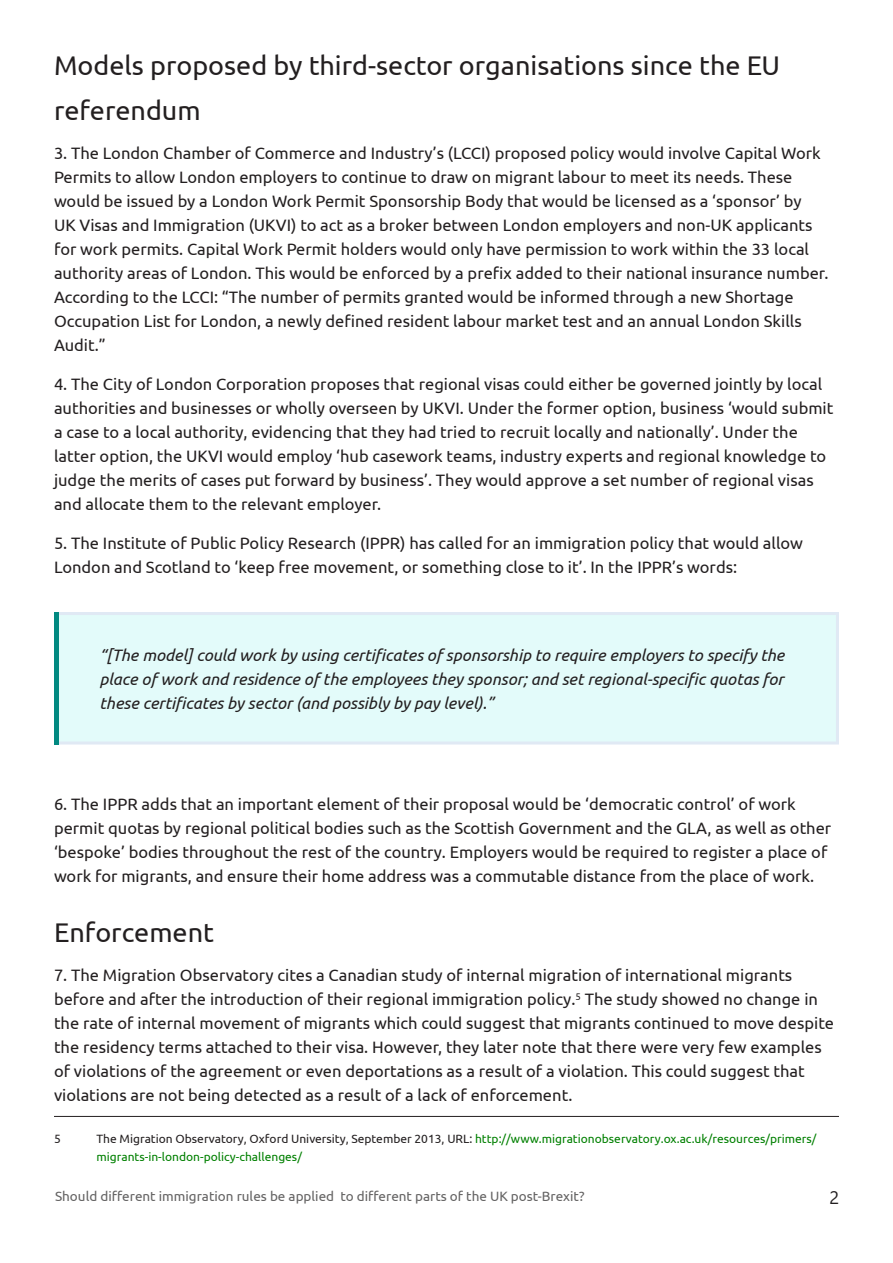
<style>
.page{position:relative;width:893px;height:1263px;background:#fff}
.page>*{position:absolute;margin:0;border:0;box-sizing:border-box;transform-origin:0 0}
.No_Spacing{font:27px/45px "Ubuntu";color:#231f20}
.t1{font:18px "Segoe UI";color:#231f20}
.No_Spacing-2{font:16.5px/24px "Ubuntu";color:#231f20}
.t2{font:italic 16.5px/24px "Ubuntu";color:#231f20;text-align:justify}
.t3{font:13.5px "Ubuntu";color:#646363}
.Footnote_style{font:12px/18px "Ubuntu";color:#008000}
.Footnote_style-2{font:12px "Ubuntu";color:#231f20}
.s1{color:#231f20}
</style>
<div class="page">
<div style="left:56px;top:613px;width:781px;height:130px;background:#e3fbfa"></div>
<div style="left:54px;top:612px;width:785px;height:132px;border:3px solid #e0e9f4"></div>
<hr style="left:54px;top:612px;width:4px;height:132px;background:#018981">
<hr style="left:54px;top:1116px;width:785px;height:1px;background:#231f20">
<p class="No_Spacing" style="left:54px;top:42px;width:728px">Models proposed by third-sector organisations since the EU referendum</p>
<p class="No_Spacing-2" style="left:54px;top:141px;width:776px">3. The London Chamber of Commerce and Industry’s (LCCI) proposed policy would involve Capital Work Permits to allow London employers to continue to draw on migrant labour to meet its needs. These would be issued by a London Work Permit Sponsorship Body that would be licensed as a ‘sponsor’ by<br>UK Visas and Immigration (UKVI) to act as a broker between London employers and non-UK applicants for work permits. Capital Work Permit holders would only have permission to work within the 33 local authority areas of London. This would be enforced by a prefix added to their national insurance number.<br>According to the LCCI: “The number of permits granted would be informed through a new Shortage Occupation List for London, a newly defined resident labour market test and an annual London Skills Audit.”</p>
<p class="No_Spacing-2" style="left:54px;top:372px;width:781px">4. The City of London Corporation proposes that regional visas could either be governed jointly by local authorities and businesses or wholly overseen by UKVI. Under the former option, business ‘would submit a case to a local authority, evidencing that they had tried to recruit locally and nationally’. Under the latter option, the UKVI would employ ‘hub casework teams, industry experts and regional knowledge to judge the merits of cases put forward by business’. They would approve a set number of regional visas and allocate them to the relevant employer.</p>
<p class="No_Spacing-2" style="left:54px;top:531px;width:750px">5. The Institute of Public Policy Research (IPPR) has called for an immigration policy that would allow<br>London and Scotland to ‘keep free movement, or something close to it’. In the IPPR’s words:</p>
<p class="t2" style="left:100px;top:642px;width:686px">“[The model] could work by using certificates of sponsorship to require employers to specify the place of work and residence of the employees they sponsor; and set regional-specific quotas for these certificates by sector (and possibly by pay level).”</p>
<p class="No_Spacing-2" style="left:54px;top:792px;width:779px">6. The IPPR adds that an important element of their proposal would be ‘democratic control’ of work permit quotas by regional political bodies such as the Scottish Government and the GLA, as well as other ‘bespoke’ bodies throughout the rest of the country. Employers would be required to register a place of work for migrants, and ensure their home address was a commutable distance from the place of work.</p>
<p class="No_Spacing" style="left:54px;top:909px;width:162px">Enforcement</p>
<p class="No_Spacing-2" style="left:54px;top:963px;width:782px">7. The Migration Observatory cites a Canadian study of internal migration of international migrants before and after the introduction of their regional immigration policy.<sup>5</sup> The study showed no change in the rate of internal movement of migrants which could suggest that migrants continued to move despite the residency terms attached to their visa. However, they later note that there were very few examples of violations of the agreement or even deportations as a result of a violation. This could suggest that violations are not being detected as a result of a lack of enforcement.</p>
<p class="Footnote_style-2" style="left:54px;top:1131px;width:8px">5</p>
<p class="Footnote_style" style="left:97px;top:1129px;width:721px"><span class="s1">The Migration Observatory, Oxford University, September 2013, URL:</span> http://www.migrationobservatory.ox.ac.uk/resources/primers/ migrants-in-london-policy-challenges/</p>
<p class="t3" style="left:55px;top:1188px;width:531px">Should different immigration rules be applied to different parts of the UK post-Brexit?</p>
<p class="t1" style="left:830px;top:1183px;width:11px">2</p>
</div>
